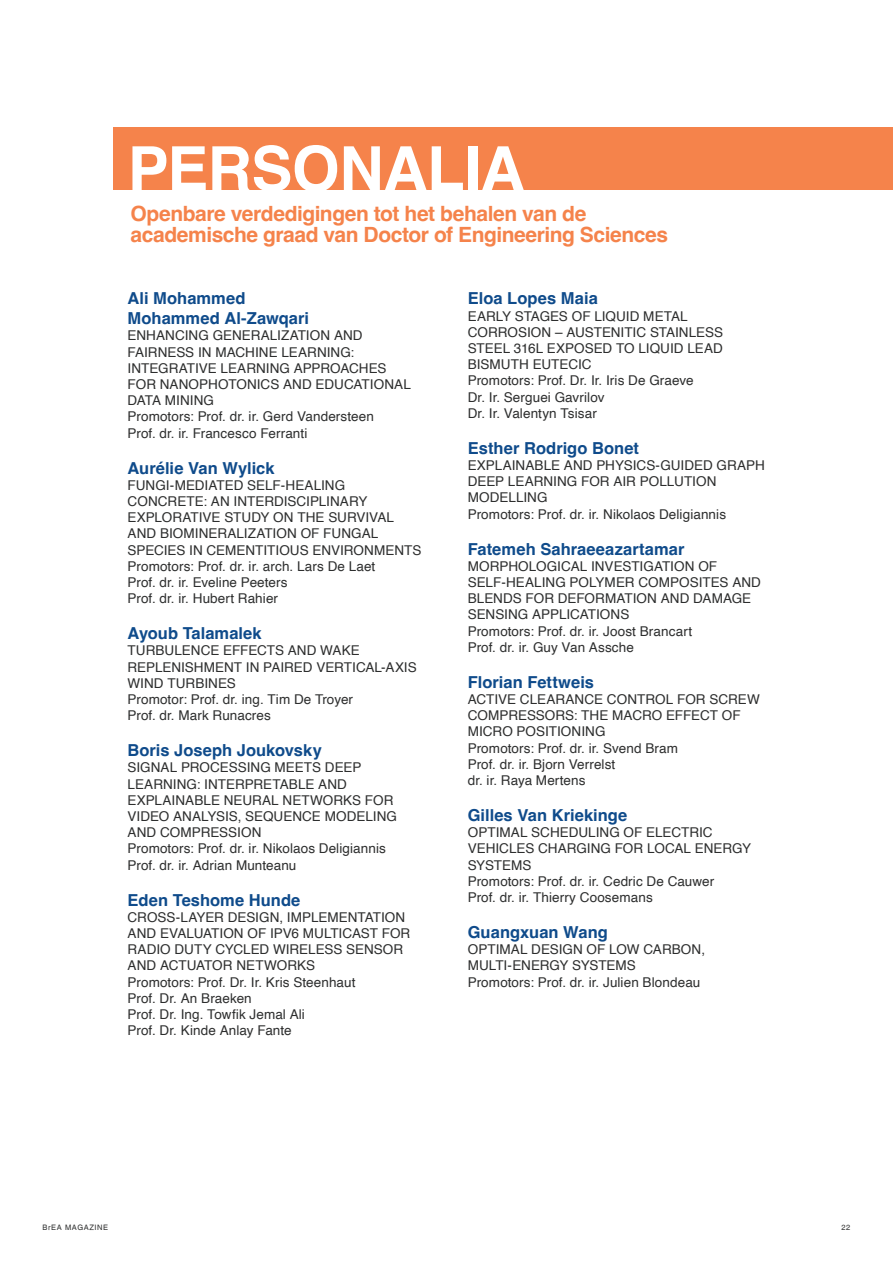
<style>
.page{position:relative;width:893px;height:1263px;background:#fff}
.page>*{position:absolute;margin:0;border:0;box-sizing:border-box;transform-origin:0 0}
.t1{font:700 61.65px "Helvetica";letter-spacing:-.01em;color:#fff}
.t2{font:700 21px/21px "Helvetica";letter-spacing:-.02em;color:#f5834b}
.t3{font:700 16.5px/19.8px "Helvetica";letter-spacing:.005em;color:#0f4b8b}
.t4{font:13.5px/16.2px "Helvetica";letter-spacing:.005em;color:#2d2e2e}
.t5{font:7.5px "Helvetica LT";letter-spacing:.08em;color:#2d2e2e}
</style>
<div class="page">
<div style="left:113px;top:128px;width:780px;height:62px;background:#f5834b"></div>
<h1 class="t1" style="left:128px;top:131px;width:399px">PERSONALIA</h1>
<h2 class="t2" style="left:131px;top:206px;width:539px">Openbare verdedigingen tot het behalen van de academische graad van Doctor of Engineering Sciences</h2>
<p class="t3" style="left:128px;top:291px;width:183px">Ali Mohammed<br>Mohammed Al-Zawqari</p>
<p class="t4" style="left:128px;top:328px;width:285px">ENHANCING GENERALIZATION AND<br>FAIRNESS IN MACHINE LEARNING:<br>INTEGRATIVE LEARNING APPROACHES<br>FOR NANOPHOTONICS AND EDUCATIONAL<br>DATA MINING<br>Promotors: Prof. dr. ir. Gerd Vandersteen<br>Prof. dr. ir. Francesco Ferranti</p>
<p class="t3" style="left:128px;top:460px;width:149px">Aurélie Van Wylick</p>
<p class="t4" style="left:128px;top:477px;width:295px">FUNGI-MEDIATED SELF-HEALING CONCRETE: AN INTERDISCIPLINARY EXPLORATIVE STUDY ON THE SURVIVAL AND BIOMINERALIZATION OF FUNGAL SPECIES IN CEMENTITIOUS ENVIRONMENTS Promotors: Prof. dr. ir. arch. Lars De Laet<br>Prof. dr. ir. Eveline Peeters<br>Prof. dr. ir. Hubert Rahier</p>
<p class="t3" style="left:128px;top:625px;width:136px">Ayoub Talamalek</p>
<p class="t4" style="left:128px;top:643px;width:291px">TURBULENCE EFFECTS AND WAKE<br>REPLENISHMENT IN PAIRED VERTICAL-AXIS<br>WIND TURBINES<br>Promotor: Prof. dr. ing. Tim De Troyer<br>Prof. dr. Mark Runacres</p>
<p class="t3" style="left:128px;top:742px;width:196px">Boris Joseph Joukovsky</p>
<p class="t4" style="left:128px;top:760px;width:271px">SIGNAL PROCESSING MEETS DEEP<br>LEARNING: INTERPRETABLE AND<br>EXPLAINABLE NEURAL NETWORKS FOR<br>VIDEO ANALYSIS, SEQUENCE MODELING<br>AND COMPRESSION<br>Promotors: Prof. dr. ir. Nikolaos Deligiannis<br>Prof. dr. ir. Adrian Munteanu</p>
<p class="t3" style="left:128px;top:892px;width:174px">Eden Teshome Hunde</p>
<p class="t4" style="left:128px;top:909px;width:284px">CROSS-LAYER DESIGN, IMPLEMENTATION<br>AND EVALUATION OF IPV6 MULTICAST FOR<br>RADIO DUTY CYCLED WIRELESS SENSOR<br>AND ACTUATOR NETWORKS<br>Promotors: Prof. Dr. Ir. Kris Steenhaut<br>Prof. Dr. An Braeken<br>Prof. Dr. Ing. Towfik Jemal Ali<br>Prof. Dr. Kinde Anlay Fante</p>
<p class="t3" style="left:468px;top:291px;width:132px">Eloa Lopes Maia</p>
<p class="t4" style="left:468px;top:308px;width:257px">EARLY STAGES OF LIQUID METAL<br>CORROSION – AUSTENITIC STAINLESS<br>STEEL 316L EXPOSED TO LIQUID LEAD<br>BISMUTH EUTECIC<br>Promotors: Prof. Dr. Ir. Iris De Graeve<br>Dr. Ir. Serguei Gavrilov<br>Dr. Ir. Valentyn Tsisar</p>
<p class="t3" style="left:468px;top:440px;width:173px">Esther Rodrigo Bonet</p>
<p class="t4" style="left:468px;top:458px;width:298px">EXPLAINABLE AND PHYSICS-GUIDED GRAPH<br>DEEP LEARNING FOR AIR POLLUTION<br>MODELLING<br>Promotors: Prof. dr. ir. Nikolaos Deligiannis</p>
<p class="t3" style="left:468px;top:541px;width:218px">Fatemeh Sahraeeazartamar</p>
<p class="t4" style="left:468px;top:558px;width:295px">MORPHOLOGICAL INVESTIGATION OF<br>SELF-HEALING POLYMER COMPOSITES AND<br>BLENDS FOR DEFORMATION AND DAMAGE<br>SENSING APPLICATIONS<br>Promotors: Prof. dr. ir. Joost Brancart<br>Prof. dr. ir. Guy Van Assche</p>
<p class="t3" style="left:468px;top:674px;width:128px">Florian Fettweis</p>
<p class="t4" style="left:468px;top:692px;width:294px">ACTIVE CLEARANCE CONTROL FOR SCREW<br>COMPRESSORS: THE MACRO EFFECT OF<br>MICRO POSITIONING<br>Promotors: Prof. dr. ir. Svend Bram<br>Prof. dr. ir. Bjorn Verrelst<br>dr. ir. Raya Mertens</p>
<p class="t3" style="left:468px;top:807px;width:161px">Gilles Van Kriekinge</p>
<p class="t4" style="left:468px;top:825px;width:285px">OPTIMAL SCHEDULING OF ELECTRIC<br>VEHICLES CHARGING FOR LOCAL ENERGY<br>SYSTEMS<br>Promotors: Prof. dr. ir. Cedric De Cauwer<br>Prof. dr. ir. Thierry Coosemans</p>
<p class="t3" style="left:468px;top:924px;width:142px">Guangxuan Wang</p>
<p class="t4" style="left:468px;top:942px;width:239px">OPTIMAL DESIGN OF LOW CARBON,<br>MULTI-ENERGY SYSTEMS<br>Promotors: Prof. dr. ir. Julien Blondeau</p>
<p class="t5" style="left:43px;top:1223px;width:67px">BrEA MAGAZINE</p>
<p class="t5" style="left:841px;top:1223px;width:10px">22</p>
</div>
